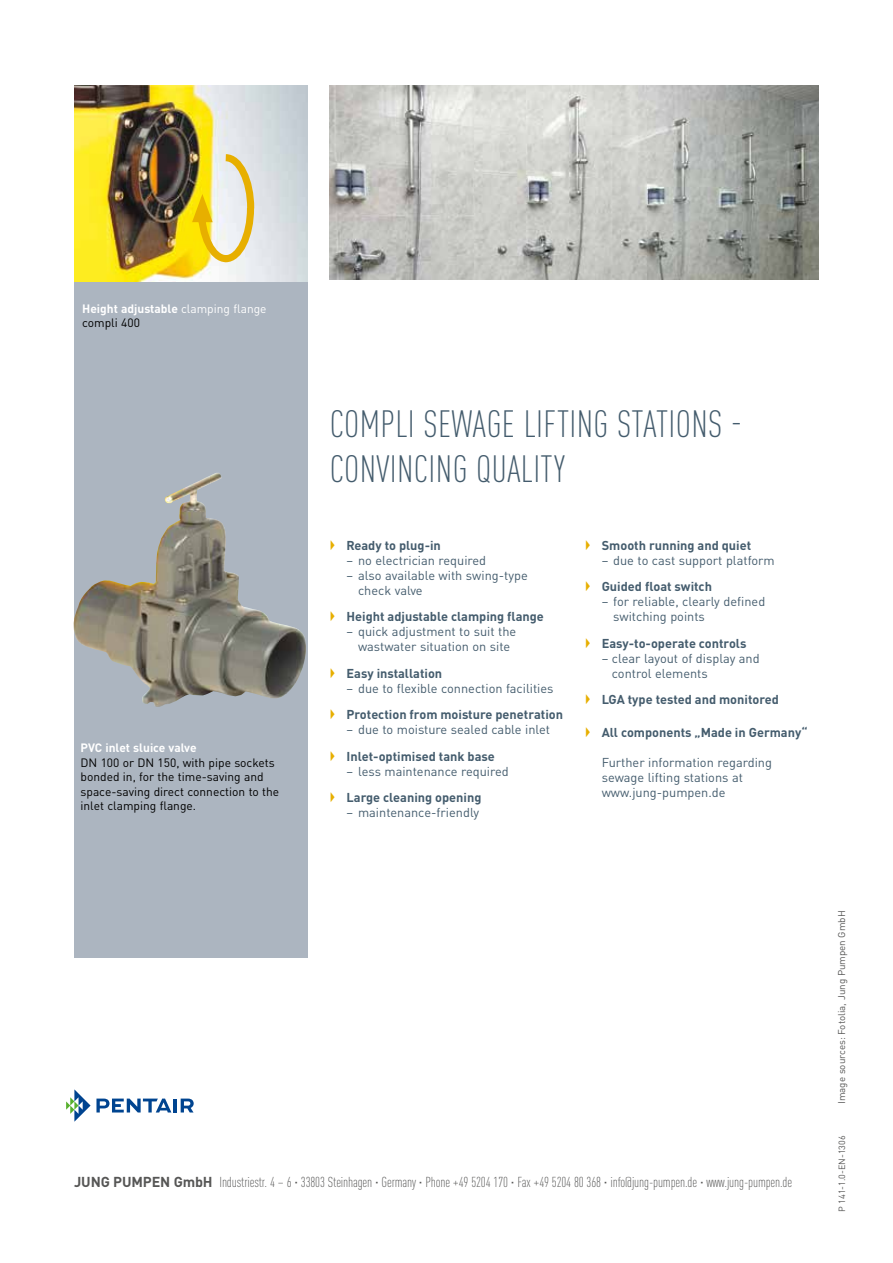
<style>
.page{position:relative;width:893px;height:1263px;background:#fff}
.page>*{position:absolute;margin:0;border:0;box-sizing:border-box;transform-origin:0 0}
.t1{font:300 condensed 37.5px/45px "DIN Pro";letter-spacing:.01em;color:#445c6d}
.t2{font:300 condensed 14.25px "DIN Pro";letter-spacing:-.01em;color:#565655}
.t3{font:12.75px/15px "DIN Pro";color:#445c6d}
.t4{font:700 12.75px "DIN Pro";color:#445c6d}
.t5{font:12px/14.4px "DIN Pro";color:#000}
.t6{font:700 12px/14.4px "DIN Pro";color:#fff}
.t7{font:9.75px "DIN Pro";color:#565655}
.t8{font:9px "DIN Pro";color:#565655}
.s1{font-weight:400}
.s2{font-weight:400;color:#000}
.s3{font-family:"Adobe Gothic Std";color:#e7af00}
.s4{font-family:"Adobe Gothic Std";font-weight:700;color:#e7af00}
.s5{font-weight:700}
.s6{font-weight:700;font-stretch:normal}
</style>
<div class="page">
<div style="left:74px;top:85px;width:234px;height:872px;background:#acb5c0"></div>
<img style="left:74px;top:473px;width:232px;height:234px">
<img style="left:74px;top:85px;width:234px;height:197px">
<svg style="left:192px;top:151px;width:66px;height:115px;background:#e8da8d"></svg>
<img style="left:330px;top:85px;width:489px;height:194px">
<svg style="left:66px;top:1089px;width:105px;height:33px"></svg>
<hr style="left:174px;top:1098px;width:3px;height:14px;background:#004490">
<svg style="left:181px;top:1098px;width:13px;height:14px"></svg>
<p class="t6" style="left:82px;top:300px;width:186px">Height adjustable <span class="s1">clamping flange </span><span class="s2">compli 400</span></p>
<p class="t6" style="left:81px;top:739px;width:118px">PVC inlet sluice valve</p>
<p class="t5" style="left:81px;top:754px;width:200px">DN 100 or DN 150, with pipe sockets bonded in, for the time-saving and space-saving direct connection to the inlet clamping flange.</p>
<h1 class="t1" style="left:330px;top:399px;width:414px">compli sewage lifting stations -<br>Convincing quality</h1>
<p class="t4" style="left:330px;top:535px;width:113px"><span class="s3">▶</span> Ready to plug-in</p>
<p class="t3" style="left:347px;top:551px;width:141px">– no electrician required</p>
<p class="t3" style="left:358px;top:566px;width:171px;text-indent:-11px">– also available with swing-type check valve</p>
<p class="t4" style="left:330px;top:606px;width:216px"><span class="s3">▶</span> Height adjustable clamping flange</p>
<p class="t3" style="left:347px;top:623px;width:171px;text-align:center">– quick adjustment to suit the wastwater situation on site</p>
<p class="t4" style="left:330px;top:663px;width:114px"><span class="s3">▶</span> Easy installation</p>
<p class="t3" style="left:330px;top:674px;width:235px;line-height:26.5px;text-align:center">– due to flexible connection facilities<br><span class="s4">▶</span> <span class="s5">Protection from moisture penetration</span></p>
<p class="t3" style="left:330px;top:715px;width:222px;line-height:26.5px;text-indent:17px">– due to moisture sealed cable inlet <span class="s4">▶</span> <span class="s5">Inlet-optimised tank base</span></p>
<p class="t3" style="left:330px;top:757px;width:181px;line-height:26.5px;text-indent:17px">– less maintenance required <span class="s4">▶</span> <span class="s5">Large cleaning opening</span></p>
<p class="t3" style="left:347px;top:804px;width:134px">– maintenance-friendly</p>
<p class="t4" style="left:585px;top:535px;width:168px"><span class="s3">▶</span> Smooth running and quiet</p>
<p class="t3" style="left:585px;top:546px;width:192px;line-height:26.5px;text-indent:17px">– due to cast support platform <span class="s4">▶</span> <span class="s5">Guided float switch</span></p>
<p class="t3" style="left:613px;top:593px;width:154px;text-indent:-11px">– for reliable, clearly defined switching points</p>
<p class="t4" style="left:585px;top:633px;width:163px"><span class="s3">▶</span> Easy-to-operate controls</p>
<p class="t3" style="left:612px;top:649px;width:149px;text-indent:-10px">– clear layout of display and control elements</p>
<p class="t4" style="left:585px;top:689px;width:196px"><span class="s3">▶</span> LGA type tested and monitored</p>
<p class="t4" style="left:585px;top:722px;width:224px"><span class="s3">▶</span> All components „Made in Germany“</p>
<p class="t3" style="left:602px;top:754px;width:172px">Further information regarding sewage lifting stations at www.jung-pumpen.de</p>
<p class="t2" style="left:74px;top:1172px;width:719px"><span class="s6">JUNG PUMPEN GmbH</span> Industriestr. 4 – 6 · 33803 Steinhagen · Germany · Phone +49 5204 170 · Fax +49 5204 80 368 · info@jung-pumpen.de · www.jung-pumpen.de</p>
<p class="t7" style="left:834px;top:1104px;width:195px;rotate:-90deg">Image sources: Fotolia, Jung Pumpen GmbH</p>
<p class="t8" style="left:835px;top:1212px;width:78px;rotate:-90deg">P 141-1.0-EN-1306</p>
</div>
